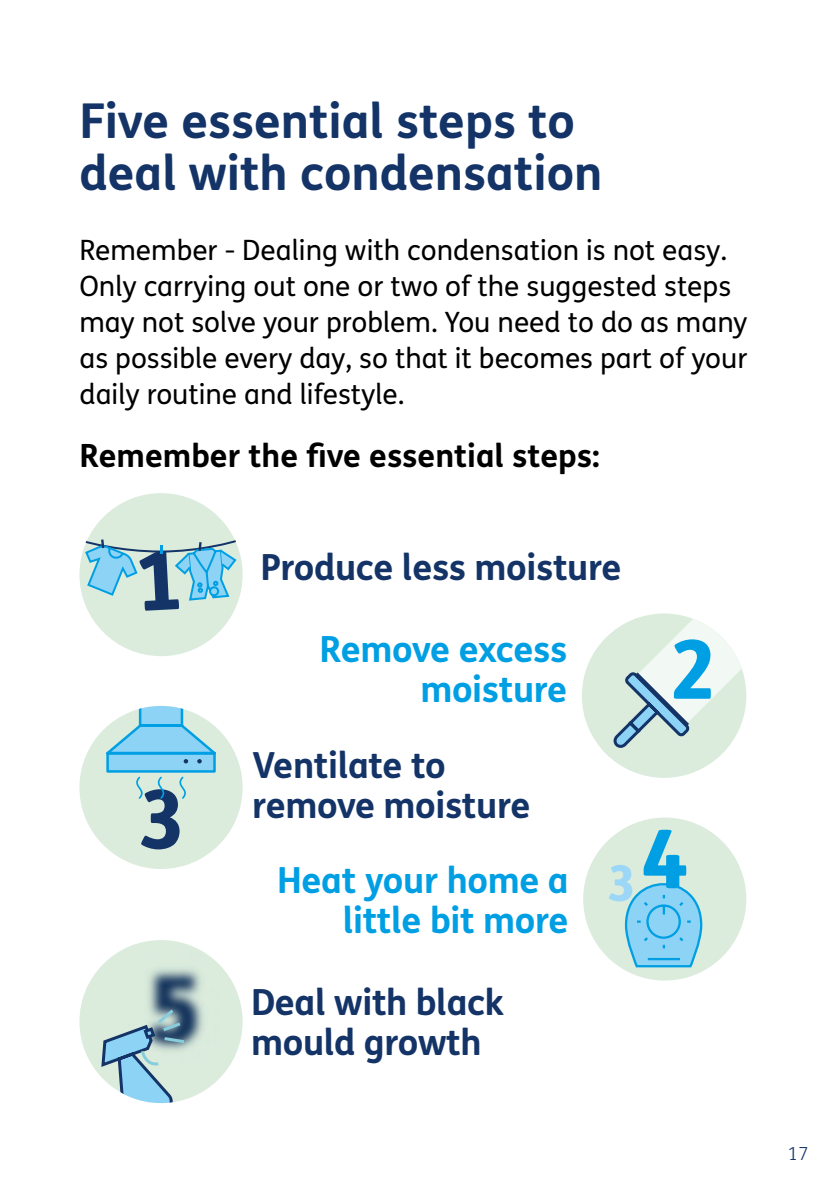
<style>
.page{position:relative;width:840px;height:1191px;background:#fff}
.page>*{position:absolute;margin:0;border:0;box-sizing:border-box;transform-origin:0 0}
.body_-_CN_copy{font:800 81.2px "FS Me";color:#009fe3}
.body_-_CN_copy-2{font:800 81.2px "FS Me";color:#143467}
.body_-_CN_copy-3{font:800 49.4px "FS Me";color:#9cd7f7}
.body_-_CN_copy-4{font:700 48px/52px "FS Me";color:#143467}
.body_-_CN{font:700 36px/40px "FS Me";letter-spacing:-.01em;color:#143467}
.body_-_CN-2{font:700 36px/40px "FS Me";letter-spacing:-.01em;color:#009fe3;text-align:right}
.body_-_CN-3{font:700 32px "FS Me";color:#000}
.body_-_CN-4{font:28px/36px "FS Me";color:#000}
.t1{font:300 18px "FS Me";color:#143467}
</style>
<div class="page">
<div style="left:581px;top:613px;width:165px;height:165px;background:#dbecdd;border-radius:50%"></div>
<svg style="left:610px;top:613px;width:136px;height:138px"></svg>
<div style="left:79px;top:493px;width:163px;height:163px;background:#dbecdd;border-radius:50%"></div>
<div style="left:79px;top:706px;width:163px;height:163px;background:#dbecdd;border-radius:50%"></div>
<svg style="left:101px;top:706px;width:120px;height:93px"></svg>
<div style="left:583px;top:817px;width:163px;height:163px;background:#dbecdd;border-radius:50%"></div>
<svg style="left:624px;top:883px;width:79px;height:85px"></svg>
<img style="left:79px;top:940px;width:163px;height:159px">
<svg style="left:100px;top:1006px;width:87px;height:97px;background:#a4c5cf"></svg>
<svg style="left:84px;top:539px;width:154px;height:72px"></svg>
<p class="body_-_CN_copy-4" style="left:79px;top:93px;width:524px">Five essential steps to deal with condensation</p>
<p class="body_-_CN-4" style="left:79px;top:232px;width:669px">Remember - Dealing with condensation is not easy.<br>Only carrying out one or two of the suggested steps may not solve your problem. You need to do as many as possible every day, so that it becomes part of your daily routine and lifestyle.</p>
<p class="body_-_CN-3" style="left:79px;top:431px;width:521px">Remember the five essential steps:</p>
<p class="body_-_CN_copy-2" style="left:137px;top:755px;width:49px">3</p>
<p class="body_-_CN" style="left:260px;top:546px;width:362px">Produce less moisture</p>
<p class="body_-_CN-2" style="left:319px;top:628px;width:249px">Remove excess moisture</p>
<p class="body_-_CN_copy" style="left:668px;top:605px;width:49px">2</p>
<p class="body_-_CN" style="left:252px;top:743px;width:280px">Ventilate to remove moisture</p>
<p class="body_-_CN-2" style="left:277px;top:858px;width:293px">Heat your home a</p>
<p class="body_-_CN_copy-3" style="left:606px;top:844px;width:31px">3</p>
<p class="body_-_CN-2" style="left:342px;top:898px;width:227px">little bit more</p>
<p class="body_-_CN_copy" style="left:641px;top:795px;width:49px">4</p>
<p class="body_-_CN" style="left:251px;top:980px;width:254px">Deal with black mould growth</p>
<p class="t1" style="left:787px;top:1141px;width:22px">17</p>
</div>
